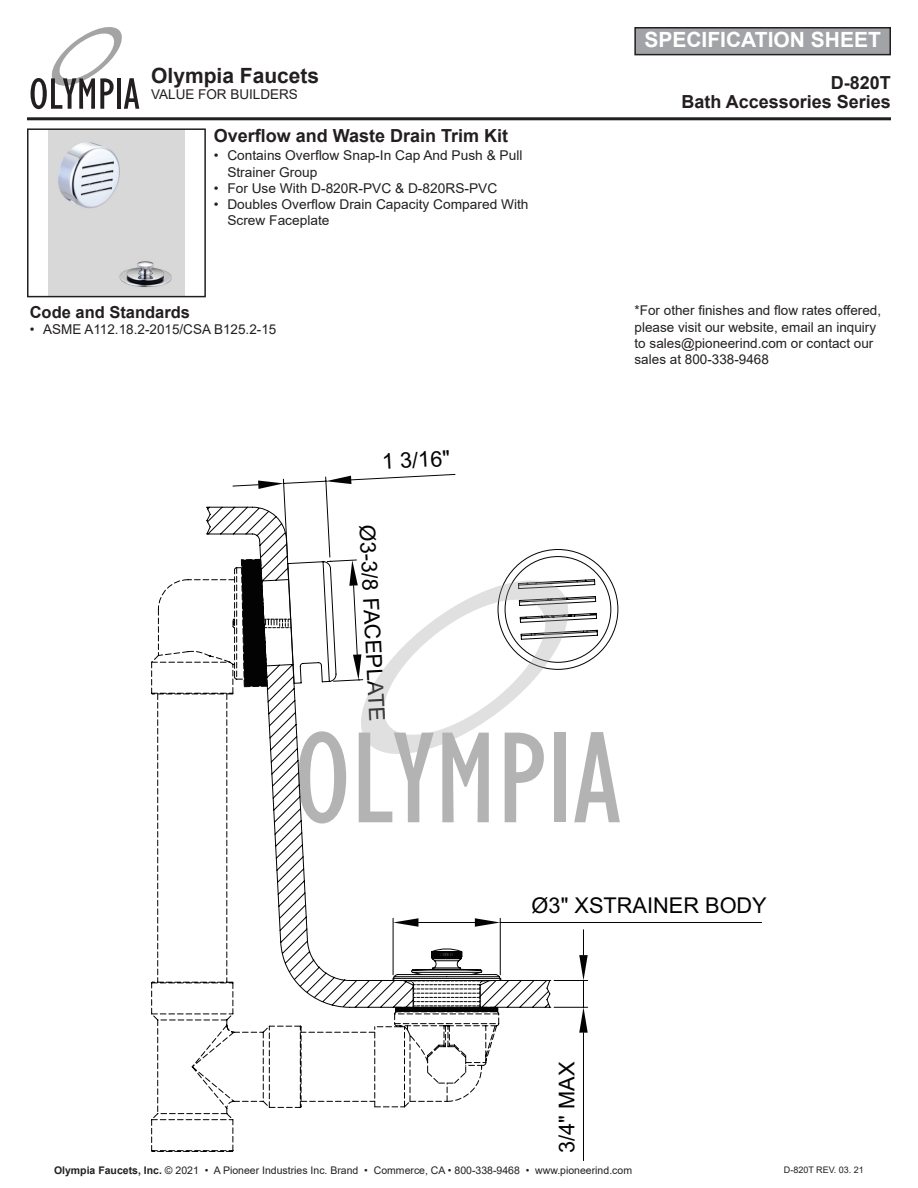
<style>
.page{position:relative;width:918px;height:1188px;background:#fff}
.page>*{position:absolute;margin:0;border:0;box-sizing:border-box;transform-origin:0 0}
.t1{font:21.75px "Arial";color:#030303}
.t2{font:700 21px "Arial";color:#fff}
.t3{font:700 21px "Arial";color:#231f20}
.t4{font:700 18px "Arial";color:#231f20}
.t5{font:700 16.5px "Arial";color:#231f20}
.t6{font:13.5px/16.2px "Arial";color:#231f20}
.t7{font:10.5px "Arial";color:#231f20}
.t8{font:9px "Arial";color:#231f20}
.s1{font-weight:700}
</style>
<div class="page">
<svg style="left:302px;top:1008px;width:197px;height:100px"></svg>
<svg style="left:151px;top:693px;width:151px;height:459px"></svg>
<svg style="left:206px;top:506px;width:345px;height:502px"></svg>
<hr style="left:554px;top:1007px;width:34px;height:1px;background:#030303">
<hr style="left:583px;top:1033px;width:1px;height:128px;background:#030303">
<svg style="left:579px;top:981px;width:9px;height:52px"></svg>
<hr style="left:500px;top:922px;width:262px;height:1px;background:#030303">
<svg style="left:232px;top:474px;width:224px;height:506px"></svg>
<svg style="left:258px;top:481px;width:26px;height:8px"></svg>
<svg style="left:326px;top:476px;width:25px;height:4px"></svg>
<svg style="left:287px;top:480px;width:306px;height:501px"></svg>
<svg style="left:31px;top:27px;width:108px;height:82px"></svg>
<hr style="left:27px;top:117px;width:864px;height:3px;background:#231f20">
<img style="left:48px;top:131px;width:136px;height:163px">
<div style="left:27px;top:128px;width:179px;height:169px;border:2px solid #231f20"></div>
<div style="left:635px;top:28px;width:255px;height:27px;background:#a1a3a6"></div>
<div style="left:634px;top:27px;width:257px;height:28px;border:2px solid #231f20"></div>
<svg style="left:298px;top:560px;width:322px;height:263px"></svg>
<h2 class="t3" style="left:151px;top:61px;width:170px">Olympia Faucets</h2>
<p class="t6" style="left:151px;top:87px;width:148px">VALUE FOR BUILDERS</p>
<h3 class="t4" style="left:214px;top:123px;width:296px">Overflow and Waste Drain Trim Kit</h3>
<p class="t6" style="left:227px;top:147px;width:297px;text-indent:-14px">• Contains Overflow Snap-In Cap And Push &amp; Pull<br>Strainer Group</p>
<p class="t6" style="left:214px;top:180px;width:285px">• For Use With D-820R-PVC &amp; D-820RS-PVC</p>
<p class="t6" style="left:227px;top:196px;width:303px;text-indent:-14px">• Doubles Overflow Drain Capacity Compared With<br>Screw Faceplate</p>
<p class="t5" style="left:30px;top:300px;width:162px">Code and Standards</p>
<p class="t6" style="left:30px;top:321px;width:248px">• ASME A112.18.2-2015/CSA B125.2-15</p>
<h1 class="t1" style="left:381px;top:448px;width:70px;rotate:-3deg">1 3/16"</h1>
<h1 class="t1" style="left:381px;top:524px;width:198px;rotate:87deg">Ø3-3/8 FACEPLATE</h1>
<h2 class="t2" style="left:644px;top:25px;width:238px">SPECIFICATION SHEET</h2>
<h3 class="t4" style="left:831px;top:70px;width:62px">D-820T</h3>
<h3 class="t4" style="left:682px;top:89px;width:211px">Bath Accessories Series</h3>
<p class="t6" style="left:635px;top:302px;width:248px">*For other finishes and flow rates offered, please visit our website, email an inquiry to sales@pioneerind.com or contact our sales at 800-338-9468</p>
<h1 class="t1" style="left:532px;top:892px;width:237px">Ø3" XSTRAINER BODY</h1>
<h1 class="t1" style="left:553px;top:1153px;width:93px;rotate:-90deg">3/4" MAX</h1>
<p class="t7" style="left:54px;top:1163px;width:580px"><span class="s1">Olympia Faucets, Inc.</span> © 2021 • A Pioneer Industries Inc. Brand • Commerce, CA • 800-338-9468 • www.pioneerind.com</p>
<p class="t8" style="left:784px;top:1164px;width:82px">D-820T REV. 03. 21</p>
</div>
